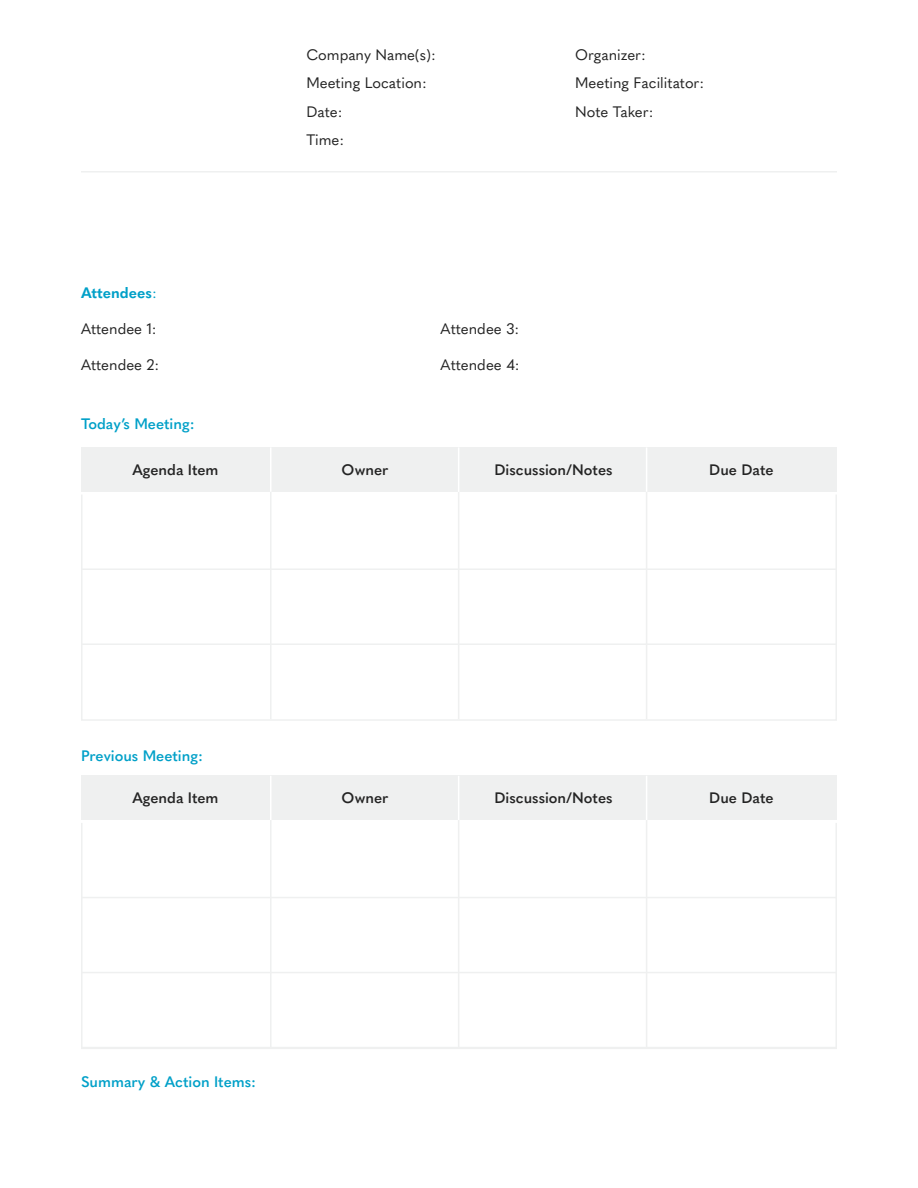
<style>
.page{position:relative;width:918px;height:1188px;background:#fff}
.page>*{position:absolute;margin:0;border:0;box-sizing:border-box;transform-origin:0 0}
.t1{font:15px/28.5px "Quasimoda";color:#232323}
.t2{font:600 15px "Quasimoda";color:#232323}
.t3{font:600 15px "Quasimoda";color:#00a0c8}
.t4{font:700 15px "Quasimoda";color:#00a0c8}
.s1{font-weight:400}
</style>
<div class="page">
<div style="left:81px;top:447px;width:756px;height:45px;background:#eff0f0"></div>
<hr style="left:81px;top:171px;width:756px;height:2px;background:#eff0f0">
<div style="left:81px;top:494px;width:756px;height:227px;border:2px solid #eff0f0"></div>
<hr style="left:82px;top:568px;width:754px;height:2px;background:#eff0f0">
<hr style="left:82px;top:643px;width:754px;height:2px;background:#eff0f0">
<hr style="left:270px;top:449px;width:2px;height:270px;background:#eff0f0">
<hr style="left:270px;top:447px;width:2px;height:45px;background:#fff">
<hr style="left:458px;top:449px;width:1px;height:270px;background:#eff0f0">
<hr style="left:458px;top:447px;width:1px;height:45px;background:#fff">
<hr style="left:646px;top:449px;width:1px;height:270px;background:#eff0f0">
<hr style="left:646px;top:447px;width:1px;height:45px;background:#fff">
<div style="left:81px;top:776px;width:756px;height:44px;background:#eff0f0"></div>
<div style="left:81px;top:822px;width:756px;height:227px;border:2px solid #eff0f0"></div>
<hr style="left:82px;top:897px;width:754px;height:1px;background:#eff0f0">
<hr style="left:82px;top:972px;width:754px;height:1px;background:#eff0f0">
<hr style="left:82px;top:1047px;width:754px;height:1px;background:#eff0f0">
<hr style="left:270px;top:777px;width:2px;height:270px;background:#eff0f0">
<hr style="left:270px;top:776px;width:2px;height:44px;background:#fff">
<hr style="left:458px;top:777px;width:1px;height:270px;background:#eff0f0">
<hr style="left:458px;top:776px;width:1px;height:44px;background:#fff">
<hr style="left:646px;top:777px;width:1px;height:270px;background:#eff0f0">
<hr style="left:646px;top:776px;width:1px;height:44px;background:#fff">
<p class="t4" style="left:81px;top:281px;width:77px">Attendees<span class="s1">:</span></p>
<p class="t1" style="left:81px;top:313px;width:77px">Attendee 1:</p>
<p class="t1" style="left:81px;top:349px;width:80px">Attendee 2:</p>
<p class="t1" style="left:306px;top:39px;width:131px">Company Name(s):<br>Meeting Location:<br>Date:<br>Time:</p>
<p class="t1" style="left:575px;top:39px;width:131px">Organizer:<br>Meeting Facilitator:<br>Note Taker:</p>
<p class="t1" style="left:441px;top:313px;width:80px">Attendee 3:</p>
<p class="t1" style="left:441px;top:349px;width:81px">Attendee 4:</p>
<p class="t3" style="left:81px;top:412px;width:115px">Today’s Meeting:</p>
<p class="t2" style="left:132px;top:458px;width:88px">Agenda Item</p>
<p class="t2" style="left:342px;top:458px;width:49px">Owner</p>
<p class="t2" style="left:494px;top:458px;width:120px">Discussion/Notes</p>
<p class="t2" style="left:709px;top:458px;width:66px">Due Date</p>
<p class="t3" style="left:81px;top:744px;width:123px">Previous Meeting:</p>
<p class="t2" style="left:132px;top:786px;width:88px">Agenda Item</p>
<p class="t2" style="left:342px;top:786px;width:49px">Owner</p>
<p class="t2" style="left:494px;top:786px;width:120px">Discussion/Notes</p>
<p class="t2" style="left:709px;top:786px;width:66px">Due Date</p>
<p class="t3" style="left:81px;top:1070px;width:177px">Summary &amp; Action Items:</p>
</div>
